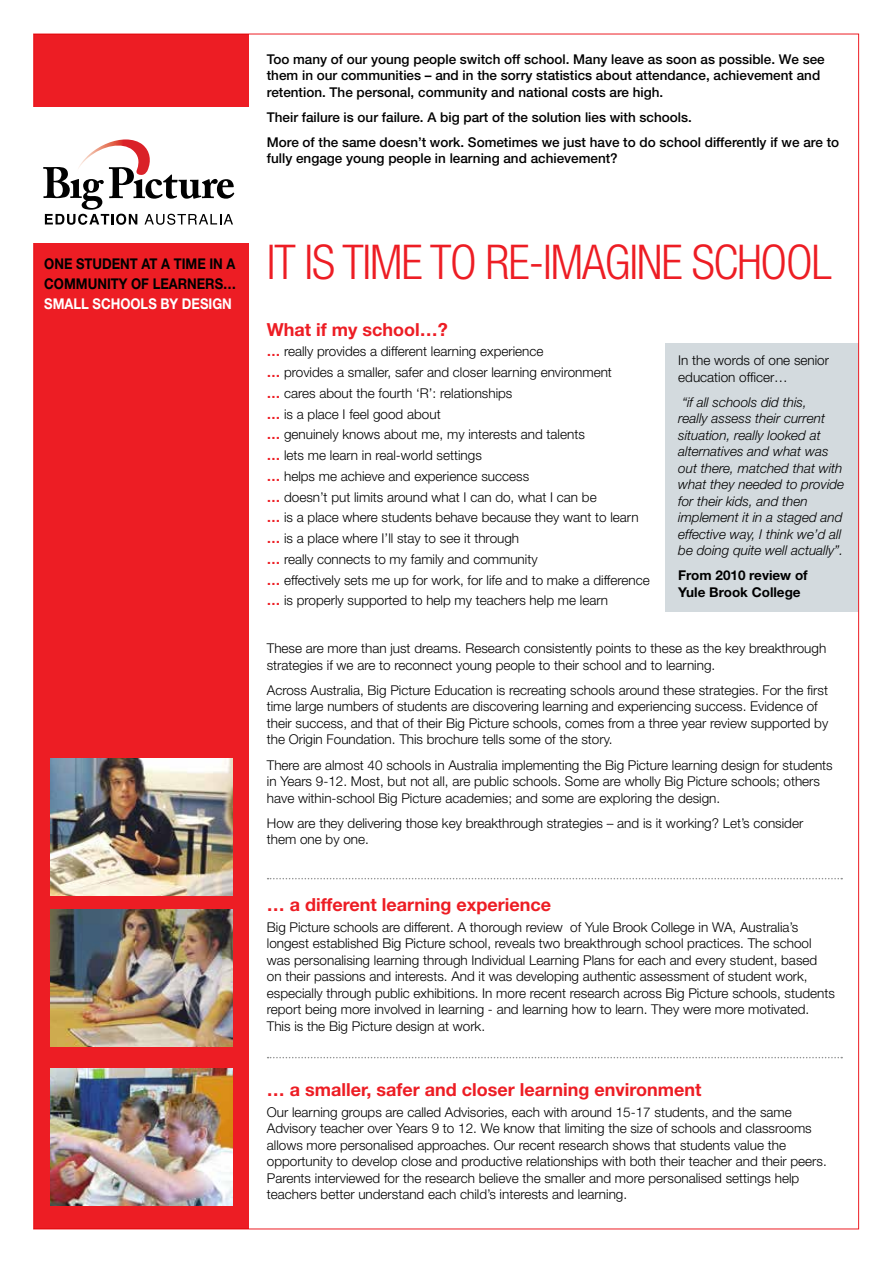
<style>
.page{position:relative;width:893px;height:1263px;background:#fff}
.page>*{position:absolute;margin:0;border:0;box-sizing:border-box;transform-origin:0 0}
.t1{font:300 condensed 48px "Helvetica Neue LT Std";letter-spacing:-.025em;color:#ed1d24}
.t2{font:700 18px "Helvetica Neue LT Std";color:#ed1d24}
.t3{font:700 14.85px/19.6px "Helvetica Neue LT Std";color:#000;scale:.88 1}
.t4{font:700 14.85px "Helvetica Neue LT Std";color:#fff;scale:.88 1}
.t5{font:300 13.5px/16.5px "Helvetica Neue LT Std";color:#000}
.t6{font:500 13.5px/16.5px "Helvetica Neue LT Std";color:#000}
.t7{font:italic 300 13.5px/16.5px "Helvetica Neue LT Std";color:#000}
.t8{font:700 13.5px/16.5px "Helvetica Neue LT Std";color:#000}
.s1{font-weight:700;color:#ed1d24}
</style>
<div class="page">
<div style="left:665px;top:343px;width:194px;height:269px;background:#d3dade"></div>
<div style="left:34px;top:34px;width:215px;height:1195px;background:#ed1d24"></div>
<div style="left:0;top:107px;width:249px;height:135px;background:#fff"></div>
<svg style="left:43px;top:139px;width:191px;height:86px"></svg>
<img style="left:50px;top:1068px;width:183px;height:137px">
<img style="left:50px;top:909px;width:183px;height:137px">
<img style="left:50px;top:758px;width:183px;height:137px">
<svg style="left:268px;top:878px;width:574px;height:1px"></svg>
<svg style="left:268px;top:1057px;width:574px;height:1px"></svg>
<p class="t6" style="left:267px;top:51px;width:559px">Too many of our young people switch off school. Many leave as soon as possible. We see them in our communities – and in the sorry statistics about attendance, achievement and retention. The personal, community and national costs are high.</p>
<p class="t6" style="left:267px;top:104px;width:574px;line-height:25px">Their failure is our failure. A big part of the solution lies with schools.<br>More of the same doesn’t work. Sometimes we just have to do school differently if we are to</p>
<p class="t6" style="left:267px;top:150px;width:352px">fully engage young people in learning and achievement?</p>
<p class="t3" style="left:44px;top:254px;width:220px">ONE STUDENT AT A TIME IN A<br>COMMUNITY OF LEARNERS…</p>
<p class="t4" style="left:44px;top:294px;width:215px">SMALL SCHOOLS BY DESIGN</p>
<h1 class="t1" style="left:267px;top:235px;width:567px">IT IS TIME TO RE-IMAGINE SCHOOL</h1>
<h2 class="t2" style="left:267px;top:318px;width:182px">What if my school…?</h2>
<p class="t5" style="left:267px;top:341px;width:384px;line-height:20.7px"><span class="s1">…</span> really provides a different learning experience<br><span class="s1">…</span> provides a smaller, safer and closer learning environment<br><span class="s1">…</span> cares about the fourth ‘R’: relationships<br><span class="s1">…</span> is a place I feel good about<br><span class="s1">…</span> genuinely knows about me, my interests and talents<br><span class="s1">…</span> lets me learn in real-world settings<br><span class="s1">…</span> helps me achieve and experience success<br><span class="s1">…</span> doesn’t put limits around what I can do, what I can be<br><span class="s1">…</span> is a place where students behave because they want to learn <span class="s1">…</span> is a place where I’ll stay to see it through<br><span class="s1">…</span> really connects to my family and community<br><span class="s1">…</span> effectively sets me up for work, for life and to make a difference <span class="s1">…</span> is properly supported to help my teachers help me learn</p>
<p class="t5" style="left:678px;top:352px;width:152px">In the words of one senior education officer…</p>
<p class="t7" style="left:678px;top:394px;width:168px">“if all schools did this,<br>really assess their current situation, really looked at alternatives and what was out there, matched that with what they needed to provide for their kids, and then implement it in a staged and effective way, I think we’d all be doing quite well actually”.</p>
<p class="t8" style="left:678px;top:567px;width:131px">From 2010 review of<br>Yule Brook College</p>
<p class="t5" style="left:267px;top:640px;width:561px">These are more than just dreams. Research consistently points to these as the key breakthrough strategies if we are to reconnect young people to their school and to learning.</p>
<p class="t5" style="left:267px;top:682px;width:563px">Across Australia, Big Picture Education is recreating schools around these strategies. For the first time large numbers of students are discovering learning and experiencing success. Evidence of their success, and that of their Big Picture schools, comes from a three year review supported by the Origin Foundation. This brochure tells some of the story.</p>
<p class="t5" style="left:267px;top:756px;width:567px">There are almost 40 schools in Australia implementing the Big Picture learning design for students in Years 9-12. Most, but not all, are public schools. Some are wholly Big Picture schools; others have within-school Big Picture academies; and some are exploring the design.</p>
<p class="t5" style="left:267px;top:814px;width:538px">How are they delivering those key breakthrough strategies – and is it working? Let’s consider them one by one.</p>
<h2 class="t2" style="left:267px;top:894px;width:286px">… a different learning experience</h2>
<p class="t5" style="left:267px;top:919px;width:569px">Big Picture schools are different. A thorough review of Yule Brook College in WA, Australia’s longest established Big Picture school, reveals two breakthrough school practices. The school was personalising learning through Individual Learning Plans for each and every student, based on their passions and interests. And it was developing authentic assessment of student work, especially through public exhibitions. In more recent research across Big Picture schools, students report being more involved in learning - and learning how to learn. They were more motivated.<br>This is the Big Picture design at work.</p>
<h2 class="t2" style="left:267px;top:1078px;width:436px">… a smaller, safer and closer learning environment</h2>
<p class="t5" style="left:267px;top:1103px;width:561px">Our learning groups are called Advisories, each with around 15-17 students, and the same Advisory teacher over Years 9 to 12. We know that limiting the size of schools and classrooms allows more personalised approaches. Our recent research shows that students value the opportunity to develop close and productive relationships with both their teacher and their peers.<br>Parents interviewed for the research believe the smaller and more personalised settings help teachers better understand each child’s interests and learning.</p>
</div>
